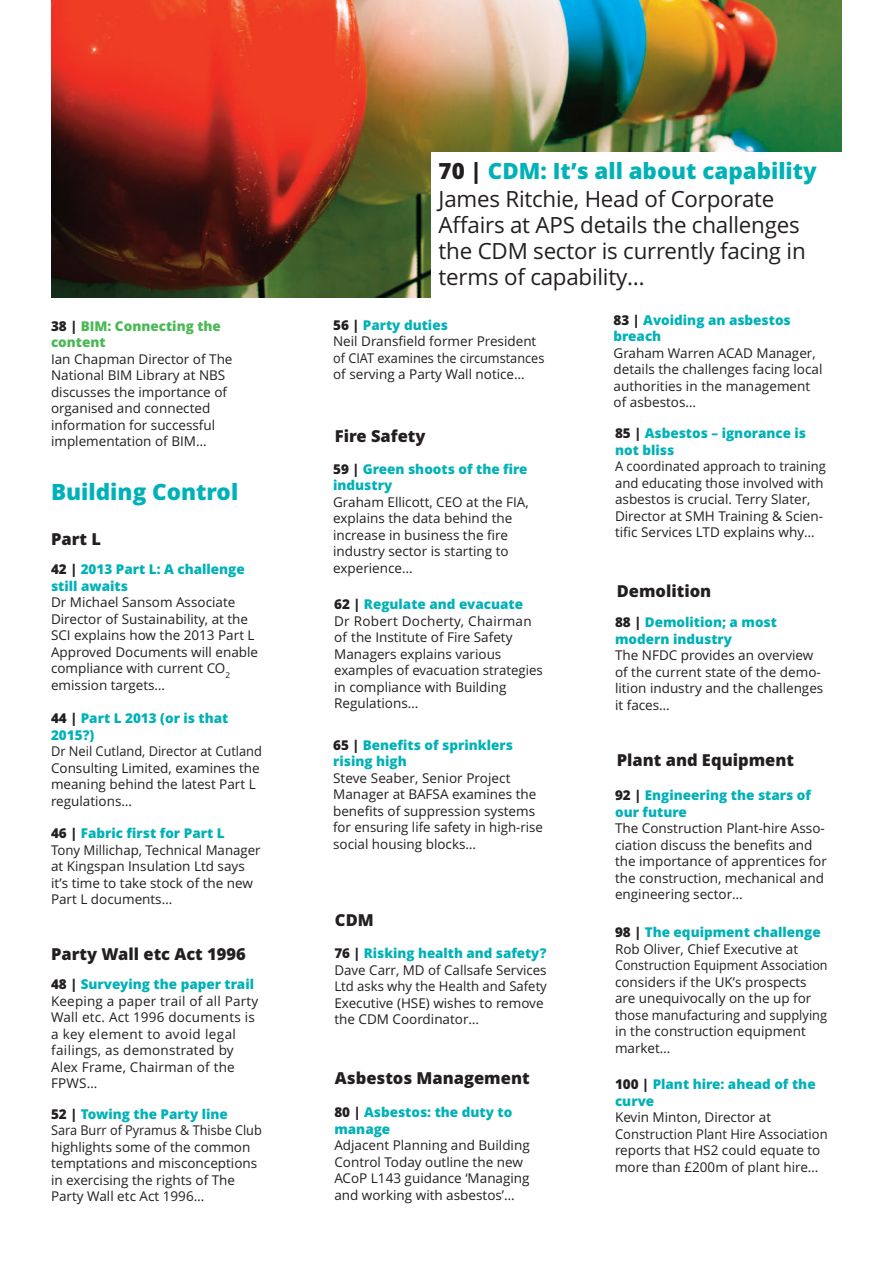
<style>
.page{position:relative;width:893px;height:1263px;background:#fff}
.page>*{position:absolute;margin:0;border:0;box-sizing:border-box;transform-origin:0 0}
.t1{font:800 22.5px "Open Sans";color:#00b1b7}
.t2{font:22.35px/26px "Open Sans";letter-spacing:-.01em;color:#231f20}
.t3{font:800 16.5px "Open Sans";color:#231f20}
.t4{font:13.5px/16.5px "Open Sans";color:#231f20}
.t5{font:800 13.5px/16.5px "Open Sans";color:#00b1b7}
.t6{font:13.5px/16.5px "Open Sans";color:#231f20;scale:.94 1}
.t7{font:13.5px/16.5px "Open Sans";color:#231f20;scale:.96 1}
.t8{font:13.5px/16.5px "Open Sans";color:#231f20;scale:.95 1}
.t9{font:800 13.5px/16.5px "Open Sans";color:#4ab854}
.s1{color:#231f20}
.s2{font-weight:800}
.s3{font-weight:800;color:#00b1b7}
</style>
<div class="page">
<img style="left:51px;top:0;width:791px;height:298px">
<div style="left:431px;top:152px;width:412px;height:153px;background:#fff"></div>
<p class="t9" style="left:51px;top:318px;width:171px"><span class="s1">38 |</span> BIM: Connecting the content</p>
<p class="t4" style="left:51px;top:351px;width:183px">Ian Chapman Director of The<br>National BIM Library at NBS discusses the importance of organised and connected information for successful implementation of BIM…</p>
<h1 class="t1" style="left:51px;top:479px;width:189px">Building Control</h1>
<p class="t3" style="left:51px;top:530px;width:51px">Part L</p>
<p class="t5" style="left:51px;top:561px;width:195px"><span class="s1">42 |</span> 2013 Part L: A challenge still awaits</p>
<p class="t4" style="left:51px;top:594px;width:209px">Dr Michael Sansom Associate<br>Director of Sustainability, at the<br>SCI explains how the 2013 Part L<br>Approved Documents will enable compliance with current CO<sub>2 </sub>emission targets…</p>
<p class="t5" style="left:51px;top:710px;width:179px"><span class="s1">44 |</span> Part L 2013 (or is that<br>2015?)</p>
<p class="t8" style="left:51px;top:743px;width:224px">Dr Neil Cutland, Director at Cutland<br>Consulting Limited, examines the meaning behind the latest Part L regulations…</p>
<p class="t4" style="left:51px;top:825px;width:211px"><span class="s2">46 |</span> <span class="s3">Fabric first for Part L<br></span>Tony Millichap, Technical Manager at Kingspan Insulation Ltd says it’s time to take stock of the new<br>Part L documents…</p>
<p class="t3" style="left:51px;top:944px;width:196px">Party Wall etc Act 1996</p>
<p class="t4" style="left:51px;top:976px;width:209px"><span class="s2">48 |</span> <span class="s3">Surveying the paper trail<br></span>Keeping a paper trail of all Party<br>Wall etc. Act 1996 documents is a key element to avoid legal failings, as demonstrated by<br>Alex Frame, Chairman of the<br>FPWS…</p>
<p class="t6" style="left:51px;top:1105px;width:226px"><span class="s2">52 |</span> <span class="s3">Towing the Party line<br></span>Sara Burr of Pyramus &amp; Thisbe Club highlights some of the common temptations and misconceptions in exercising the rights of The<br>Party Wall etc Act 1996…</p>
<h2 class="t2" style="left:439px;top:157px;width:380px;line-height:28px"><span class="s2">70 |</span> <span class="s3">CDM: It’s all about capability<br></span>James Ritchie, Head of Corporate</h2>
<h2 class="t2" style="left:439px;top:213px;width:369px">Affairs at APS details the challenges the CDM sector is currently facing in terms of capability…</h2>
<p class="t4" style="left:333px;top:317px;width:213px"><span class="s2">56 |</span> <span class="s3">Party duties<br></span>Neil Dransfield former President of CIAT examines the circumstances of serving a Party Wall notice…</p>
<p class="t3" style="left:335px;top:427px;width:92px">Fire Safety</p>
<p class="t5" style="left:333px;top:461px;width:196px"><span class="s1">59 |</span> Green shoots of the fire industry</p>
<p class="t4" style="left:333px;top:494px;width:197px">Graham Ellicott, CEO at the FIA, explains the data behind the increase in business the fire industry sector is starting to experience…</p>
<p class="t4" style="left:334px;top:596px;width:210px"><span class="s2">62 |</span> <span class="s3">Regulate and evacuate<br></span>Dr Robert Docherty, Chairman of the Institute of Fire Safety<br>Managers explains various examples of evacuation strategies in compliance with Building<br>Regulations…</p>
<p class="t5" style="left:333px;top:737px;width:181px"><span class="s1">65 |</span> Benefits of sprinklers rising high</p>
<p class="t4" style="left:333px;top:770px;width:211px">Steve Seaber, Senior Project<br>Manager at BAFSA examines the benefits of suppression systems for ensuring life safety in high-rise social housing blocks…</p>
<p class="t3" style="left:335px;top:910px;width:40px">CDM</p>
<p class="t4" style="left:334px;top:945px;width:214px"><span class="s2">76 |</span> <span class="s3">Risking health and safety?<br></span>Dave Carr, MD of Callsafe Services<br>Ltd asks why the Health and Safety<br>Executive (HSE) wishes to remove the CDM Coordinator…</p>
<p class="t3" style="left:335px;top:1068px;width:196px">Asbestos Management</p>
<p class="t5" style="left:334px;top:1104px;width:179px"><span class="s1">80 |</span> Asbestos: the duty to manage</p>
<p class="t4" style="left:334px;top:1137px;width:197px">Adjacent Planning and Building<br>Control Today outline the new<br>ACoP L143 guidance ‘Managing and working with asbestos’…</p>
<p class="t5" style="left:613px;top:312px;width:179px"><span class="s1">83 |</span> Avoiding an asbestos breach</p>
<p class="t4" style="left:613px;top:345px;width:210px">Graham Warren ACAD Manager, details the challenges facing local authorities in the management of asbestos…</p>
<p class="t5" style="left:615px;top:425px;width:193px"><span class="s1">85 |</span> Asbestos – ignorance is not bliss</p>
<p class="t7" style="left:615px;top:458px;width:221px">A coordinated approach to training and educating those involved with asbestos is crucial. Terry Slater, Director at SMH Training &amp; Scien&shy;tific Services LTD explains why…</p>
<p class="t3" style="left:617px;top:581px;width:96px">Demolition</p>
<p class="t5" style="left:615px;top:614px;width:163px"><span class="s1">88 |</span> Demolition; a most modern industry</p>
<p class="t4" style="left:615px;top:647px;width:210px">The NFDC provides an overview of the current state of the demo&shy;lition industry and the challenges it faces…</p>
<p class="t3" style="left:617px;top:751px;width:179px">Plant and Equipment</p>
<p class="t5" style="left:615px;top:787px;width:198px"><span class="s1">92 |</span> Engineering the stars of our future</p>
<p class="t4" style="left:615px;top:820px;width:213px">The Construction Plant-hire Asso&shy;ciation discuss the benefits and the importance of apprentices for the construction, mechanical and engineering sector…</p>
<p class="t4" style="left:615px;top:924px;width:214px"><span class="s2">98 |</span> <span class="s3">The equipment challenge<br></span>Rob Oliver, Chief Executive at<br>Construction Equipment Association considers if the UK’s prospects are unequivocally on the up for those manufacturing and supplying in the construction equipment market…</p>
<p class="t5" style="left:615px;top:1076px;width:202px"><span class="s1">100 |</span> Plant hire: ahead of the curve</p>
<p class="t4" style="left:615px;top:1109px;width:214px">Kevin Minton, Director at<br>Construction Plant Hire Association reports that HS2 could equate to more than £200m of plant hire…</p>
</div>
